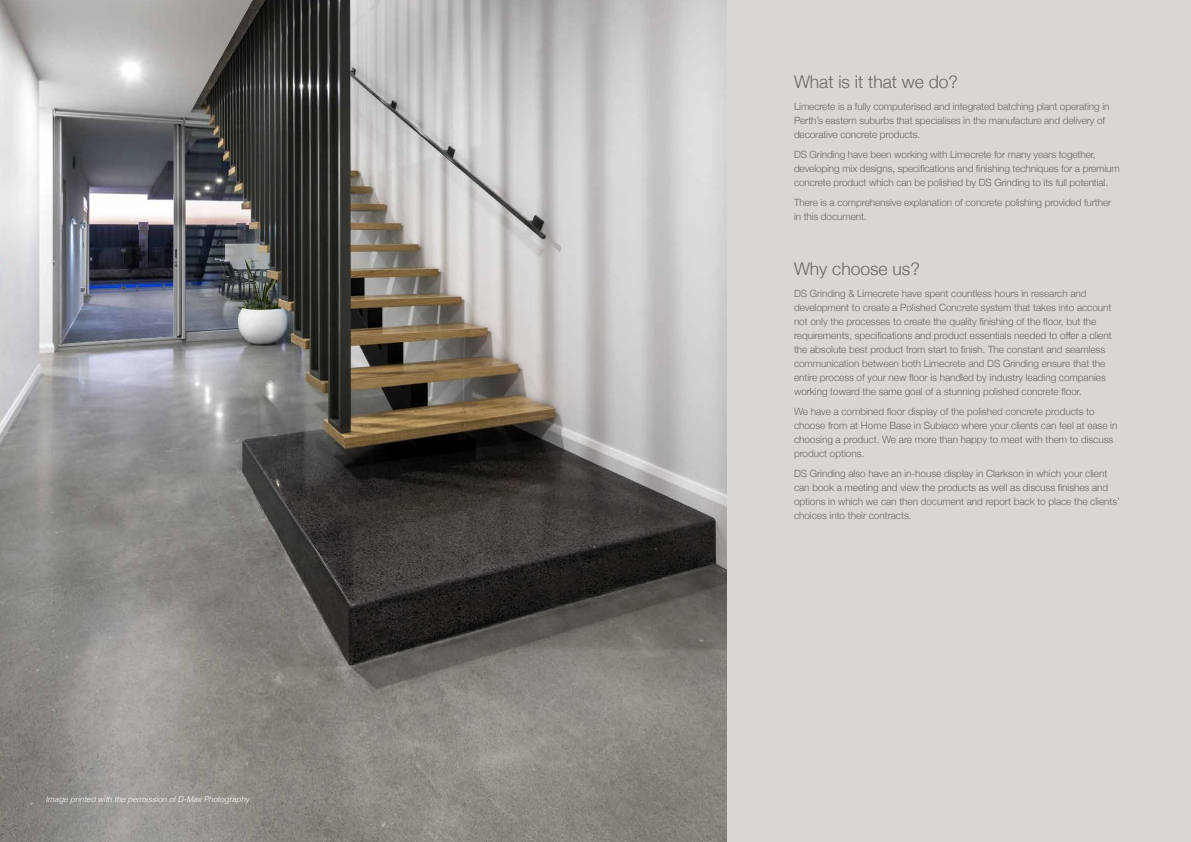
<style>
.page{position:relative;width:1191px;height:842px;background:#fff}
.page>*{position:absolute;margin:0;border:0;box-sizing:border-box;transform-origin:0 0}
.t1{font:300 17.5px "Helvetica Neue";color:#666766}
.t2{font:300 10px/14px "Helvetica Neue";letter-spacing:-.005em;color:#666766}
.t3{font:italic 300 8px "Helvetica";color:#fff}
</style>
<div class="page">
<div style="left:726px;top:0;width:465px;height:842px;background:#dcd6d2"></div>
<img style="left:0;top:0;width:726px;height:842px">
<p class="t3" style="left:45px;top:796px;width:208px">Image printed with the permission of D-Max Photography.</p>
<h1 class="t1" style="left:794px;top:75px;width:165px">What is it that we do?</h1>
<p class="t2" style="left:794px;top:101px;width:317px">Limecrete is a fully computerised and integrated batching plant operating in<br>Perth’s eastern suburbs that specialises in the manufacture and delivery of decorative concrete products.</p>
<p class="t2" style="left:794px;top:148px;width:327px">DS Grinding have been working with Limecrete for many years together, developing mix designs, specifications and finishing techniques for a premium concrete product which can be polished by DS Grinding to its full potential.</p>
<p class="t2" style="left:794px;top:196px;width:319px">There is a comprehensive explanation of concrete polishing provided further in this document.</p>
<h1 class="t1" style="left:794px;top:262px;width:127px">Why choose us?</h1>
<p class="t2" style="left:794px;top:288px;width:319px">DS Grinding &amp; Limecrete have spent countless hours in research and development to create a Polished Concrete system that takes into account not only the processes to create the quality finishing of the floor, but the requirements, specifications and product essentials needed to offer a client the absolute best product from start to finish. The constant and seamless communication between both Limecrete and DS Grinding ensure that the entire process of your new floor is handled by industry leading companies working toward the same goal of a stunning polished concrete floor.</p>
<p class="t2" style="left:794px;top:404px;width:325px">We have a combined floor display of the polished concrete products to choose from at Home Base in Subiaco where your clients can feel at ease in choosing a product. We are more than happy to meet with them to discuss product options.</p>
<p class="t2" style="left:794px;top:467px;width:327px">DS Grinding also have an in-house display in Clarkson in which your client can book a meeting and view the products as well as discuss finishes and options in which we can then document and report back to place the clients’ choices into their contracts.</p>
</div>
